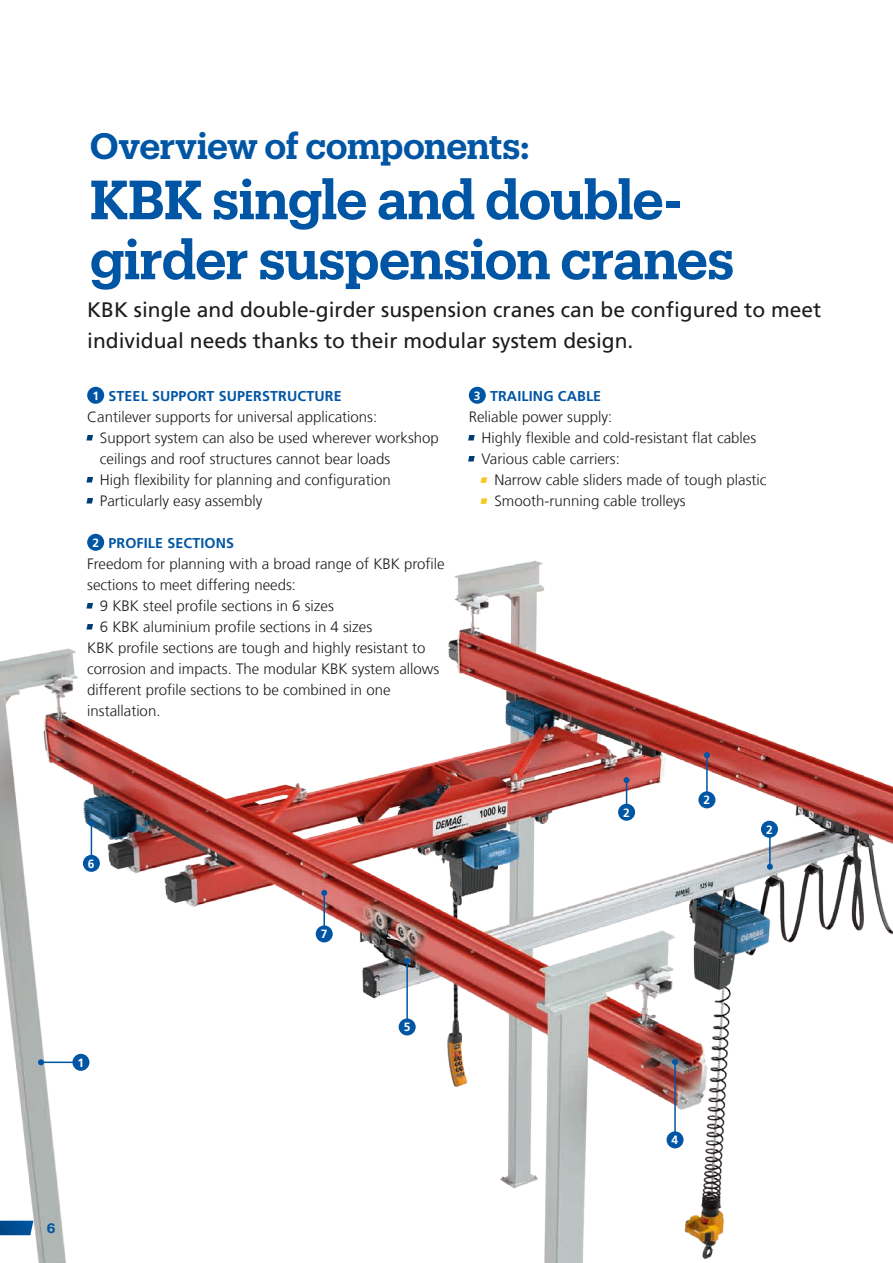
<style>
.page{position:relative;width:893px;height:1263px;background:#fff}
.page>*{position:absolute;margin:0;border:0;box-sizing:border-box;transform-origin:0 0}
.Headline_level_2_36{font:600 54px "Produkt";letter-spacing:-.015em;color:#0056a4}
.Headline_level_3_24{font:600 36px "Produkt";letter-spacing:-.02em;color:#0056a4}
.Intro_copy_55roman_1{font:21px/31.5px "Frutiger LT Com";color:#1d1d1b}
.Body_copy_45light_10{font:300 15px/21px "Frutiger LT Com";color:#1d1d1b}
.Body_inline_headline{font:700 14.25px "Frutiger LT Com";letter-spacing:.01em;color:#0056a4}
.t1{font:600 13.5px "Produkt";color:#0056a4}
.Image_ID{font:700 12px "Frutiger LT Com";color:#fff}
.s1{color:#fff}
.s2{color:#f6ca22}
</style>
<div class="page">
<img style="left:0;top:533px;width:893px;height:730px">
<hr style="left:41px;top:1061px;width:40px;height:2px;background:#0056a4">
<svg style="left:38px;top:1059px;width:6px;height:6px"></svg>
<hr style="left:406px;top:961px;width:2px;height:65px;background:#0056a4">
<svg style="left:404px;top:958px;width:6px;height:6px"></svg>
<hr style="left:626px;top:780px;width:1px;height:32px;background:#0056a4">
<svg style="left:624px;top:777px;width:6px;height:6px"></svg>
<hr style="left:706px;top:755px;width:2px;height:46px;background:#0056a4">
<svg style="left:704px;top:752px;width:6px;height:6px"></svg>
<hr style="left:769px;top:826px;width:2px;height:41px;background:#0056a4">
<svg style="left:767px;top:864px;width:6px;height:6px"></svg>
<hr style="left:91px;top:823px;width:1px;height:40px;background:#0056a4">
<svg style="left:88px;top:820px;width:6px;height:6px"></svg>
<hr style="left:674px;top:1062px;width:2px;height:77px;background:#0056a4">
<svg style="left:672px;top:1059px;width:6px;height:6px"></svg>
<hr style="left:323px;top:893px;width:2px;height:39px;background:#0056a4">
<svg style="left:321px;top:890px;width:6px;height:6px"></svg>
<div style="left:83px;top:855px;width:17px;height:17px;background:#0056a4;border-radius:50%"></div>
<div style="left:666px;top:1131px;width:18px;height:17px;background:#0056a4;border-radius:50%"></div>
<div style="left:316px;top:925px;width:17px;height:17px;background:#0056a4;border-radius:50%"></div>
<div style="left:399px;top:1018px;width:17px;height:17px;background:#0056a4;border-radius:50%"></div>
<div style="left:618px;top:804px;width:17px;height:17px;background:#0056a4;border-radius:50%"></div>
<div style="left:698px;top:791px;width:17px;height:17px;background:#0056a4;border-radius:50%"></div>
<div style="left:761px;top:821px;width:17px;height:17px;background:#0056a4;border-radius:50%"></div>
<div style="left:72px;top:1054px;width:17px;height:17px;background:#0056a4;border-radius:50%"></div>
<div style="left:87px;top:387px;width:17px;height:17px;background:#0056a4;border-radius:50%"></div>
<div style="left:87px;top:534px;width:17px;height:17px;background:#0056a4;border-radius:50%"></div>
<div style="left:469px;top:387px;width:17px;height:17px;background:#0056a4;border-radius:50%"></div>
<svg style="left:0;top:1221px;width:33px;height:14px"></svg>
<p class="Headline_level_3_24" style="left:90px;top:121px;width:442px">Overview of components:</p>
<p class="Headline_level_2_36" style="left:90px;top:162px;width:594px">KBK single and double-</p>
<p class="Headline_level_2_36" style="left:90px;top:222px;width:646px">girder suspension cranes</p>
<p class="Intro_copy_55roman_1" style="left:87px;top:294px;width:735px">KBK single and double-girder suspension cranes can be configured to meet individual needs thanks to their modular system design.</p>
<p class="Image_ID" style="left:92px;top:389px;width:8px">1</p>
<p class="Body_inline_headline" style="left:108px;top:387px;width:235px">STEEL SUPPORT SUPERSTRUCTURE</p>
<p class="Body_copy_45light_10" style="left:87px;top:406px;width:292px">Cantilever supports for universal applications:</p>
<p class="Body_copy_45light_10" style="left:100px;top:427px;width:340px;text-indent:-13px"><span class="s1">•</span> Support system can also be used wherever workshop ceilings and roof structures cannot bear loads</p>
<p class="Body_copy_45light_10" style="left:87px;top:469px;width:305px"><span class="s1">•</span> High flexibility for planning and configuration</p>
<p class="Body_copy_45light_10" style="left:87px;top:490px;width:177px"><span class="s1">•</span> Particularly easy assembly</p>
<p class="Image_ID" style="left:92px;top:536px;width:8px">2</p>
<p class="Body_inline_headline" style="left:108px;top:534px;width:127px">PROFILE SECTIONS</p>
<p class="Body_copy_45light_10" style="left:87px;top:553px;width:359px">Freedom for planning with a broad range of KBK profile sections to meet differing needs:</p>
<p class="Body_copy_45light_10" style="left:87px;top:595px;width:248px"><span class="s1">•</span> 9 KBK steel profile sections in 6 sizes</p>
<p class="Body_copy_45light_10" style="left:87px;top:616px;width:287px"><span class="s1">•</span> 6 KBK aluminium profile sections in 4 sizes</p>
<p class="Body_copy_45light_10" style="left:87px;top:637px;width:354px">KBK profile sections are tough and highly resistant to corrosion and impacts. The modular KBK system allows different profile sections to be combined in one installation.</p>
<p class="Image_ID" style="left:474px;top:389px;width:8px">3</p>
<p class="Body_inline_headline" style="left:490px;top:387px;width:113px">TRAILING CABLE</p>
<p class="Body_copy_45light_10" style="left:469px;top:406px;width:145px">Reliable power supply:</p>
<p class="Body_copy_45light_10" style="left:469px;top:427px;width:289px"><span class="s1">•</span> Highly flexible and cold-resistant flat cables</p>
<p class="Body_copy_45light_10" style="left:469px;top:448px;width:153px"><span class="s1">•</span> Various cable carriers:</p>
<p class="Body_copy_45light_10" style="left:482px;top:469px;width:287px"><span class="s2">•</span> Narrow cable sliders made of tough plastic</p>
<p class="Body_copy_45light_10" style="left:482px;top:490px;width:206px"><span class="s2">•</span> Smooth-running cable trolleys</p>
<p class="Image_ID" style="left:88px;top:857px;width:8px">6</p>
<p class="Image_ID" style="left:321px;top:927px;width:8px">7</p>
<p class="Image_ID" style="left:623px;top:805px;width:8px">2</p>
<p class="Image_ID" style="left:704px;top:793px;width:8px">2</p>
<p class="Image_ID" style="left:766px;top:822px;width:8px">2</p>
<p class="Image_ID" style="left:78px;top:1055px;width:8px">1</p>
<p class="t1" style="left:47px;top:1218px;width:10px">6</p>
<p class="Image_ID" style="left:404px;top:1020px;width:8px">5</p>
<p class="Image_ID" style="left:671px;top:1133px;width:8px">4</p>
</div>
